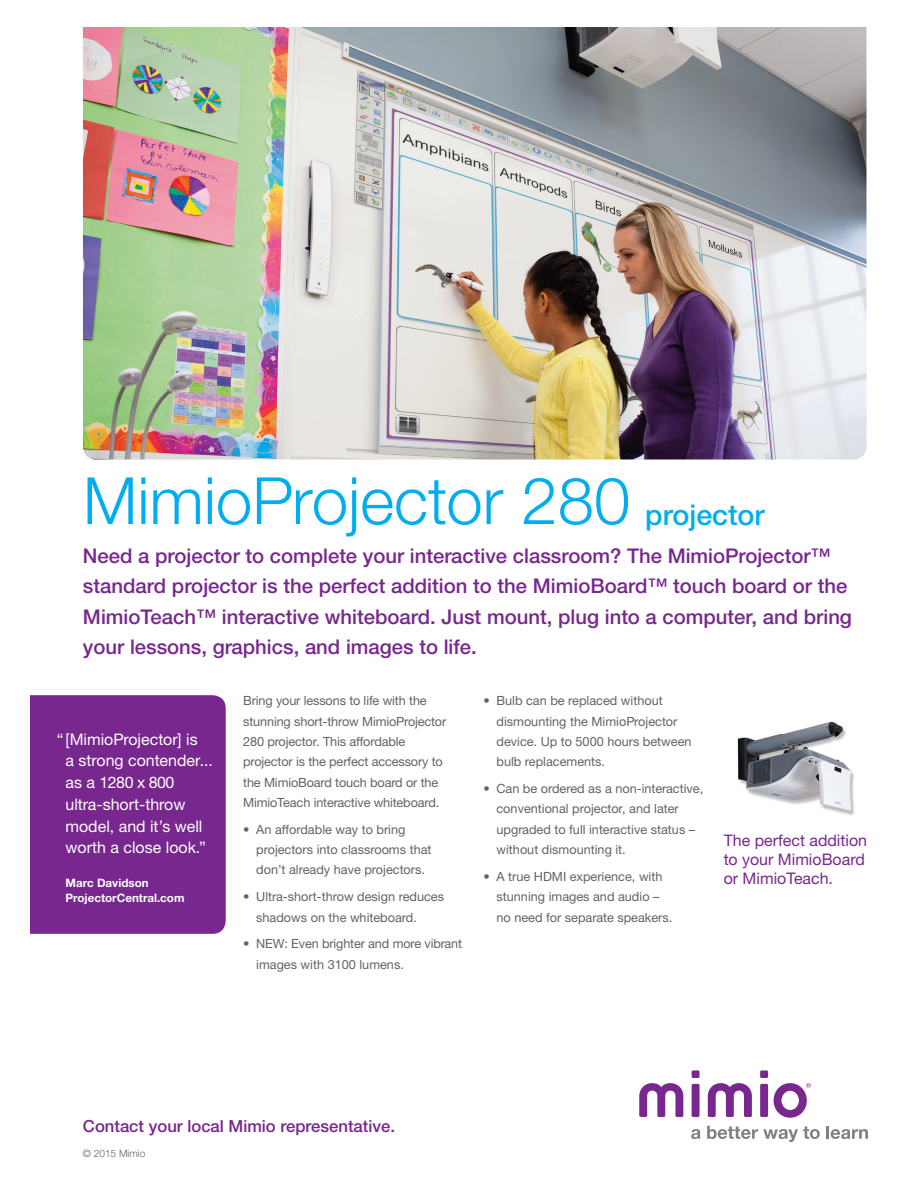
<style>
.page{position:relative;width:918px;height:1188px;background:#fff}
.page>*{position:absolute;margin:0;border:0;box-sizing:border-box;transform-origin:0 0}
.t1{font:300 65.25px "Helvetica Neue LTW1 G";color:#00aeef}
.t2{font:500 28.65px "Helvetica Neue LTW1 G";color:#00aeef}
.t3{font:500 20.25px/30.5px "Helvetica Neue LTW1 G";color:#77278d}
.t4{font:500 16.65px "Helvetica Neue LTW1 G";color:#77278d}
.t5{font:15.9px/21.8px "Helvetica Neue LTW1 G";color:#fff}
.t6{font:15.9px/18.9px "Helvetica Neue LTW1 G";color:#77278d}
.t7{font:12.75px/20.2px "Helvetica Neue LTW1 G";color:#636366}
.t8{font:700 11.55px/14.5px "Helvetica Neue LTW1 G";color:#fff}
.t9{font:300 10.2px "Helvetica Neue LTW1 G";color:#636366}
</style>
<div class="page">
<img style="left:83px;top:27px;width:783px;height:433px">
<div style="left:31px;top:695px;width:195px;height:239px;background:#77278d"></div>
<svg style="left:639px;top:1083px;width:44px;height:34px"></svg>
<div style="left:692px;top:1084px;width:8px;height:33px;background:#77278d"></div>
<svg style="left:708px;top:1083px;width:44px;height:34px"></svg>
<div style="left:760px;top:1084px;width:8px;height:33px;background:#77278d"></div>
<div style="left:692px;top:1070px;width:8px;height:8px;background:#77278d"></div>
<div style="left:760px;top:1070px;width:8px;height:8px;background:#77278d"></div>
<svg style="left:691px;top:1129px;width:9px;height:10px"></svg>
<svg style="left:707px;top:1126px;width:113px;height:16px"></svg>
<svg style="left:827px;top:1126px;width:41px;height:13px"></svg>
<svg style="left:774px;top:1083px;width:37px;height:35px"></svg>
<img style="left:737px;top:721px;width:118px;height:94px">
<h1 class="t1" style="left:83px;top:461px;width:549px">MimioProjector 280</h1>
<p class="t3" style="left:83px;top:540px;width:771px">Need a projector to complete your interactive classroom? The MimioProjector™ standard projector is the perfect addition to the MimioBoard™ touch board or the MimioTeach™ interactive whiteboard. Just mount, plug into a computer, and bring your lessons, graphics, and images to life.</p>
<p class="t7" style="left:243px;top:691px;width:205px">Bring your lessons to life with the stunning short-throw MimioProjector 280 projector. This affordable projector is the perfect accessory to the MimioBoard touch board or the MimioTeach interactive whiteboard.</p>
<p class="t7" style="left:256px;top:819px;width:177px;text-indent:-13px">• An affordable way to bring projectors into classrooms that don’t already have projectors.</p>
<p class="t7" style="left:256px;top:886px;width:189px;text-indent:-13px">• Ultra-short-throw design reduces shadows on the whiteboard.</p>
<p class="t7" style="left:256px;top:934px;width:208px;text-indent:-13px">• NEW: Even brighter and more vibrant images with 3100 lumens.</p>
<h2 class="t2" style="left:645px;top:498px;width:121px">projector</h2>
<p class="t7" style="left:497px;top:691px;width:197px;text-indent:-13px">• Bulb can be replaced without dismounting the MimioProjector device. Up to 5000 hours between bulb replacements.</p>
<p class="t7" style="left:497px;top:778px;width:208px;text-indent:-13px">• Can be ordered as a non-interactive, conventional projector, and later upgraded to full interactive status – without dismounting it.</p>
<p class="t7" style="left:497px;top:866px;width:177px;text-indent:-13px">• A true HDMI experience, with stunning images and audio – no need for separate speakers.</p>
<p class="t5" style="left:66px;top:728px;width:149px;text-indent:-9px">“ [MimioProjector] is<br>a strong contender... as a 1280 x 800 ultra-short-throw model, and it’s well worth a close look.”</p>
<p class="t8" style="left:66px;top:876px;width:121px">Marc Davidson<br>ProjectorCentral.com</p>
<p class="t6" style="left:724px;top:831px;width:145px">The perfect addition to your MimioBoard or MimioTeach.</p>
<h3 class="t4" style="left:83px;top:1116px;width:314px">Contact your local Mimio representative.</h3>
<p class="t9" style="left:83px;top:1147px;width:64px">© 2015 Mimio</p>
</div>
